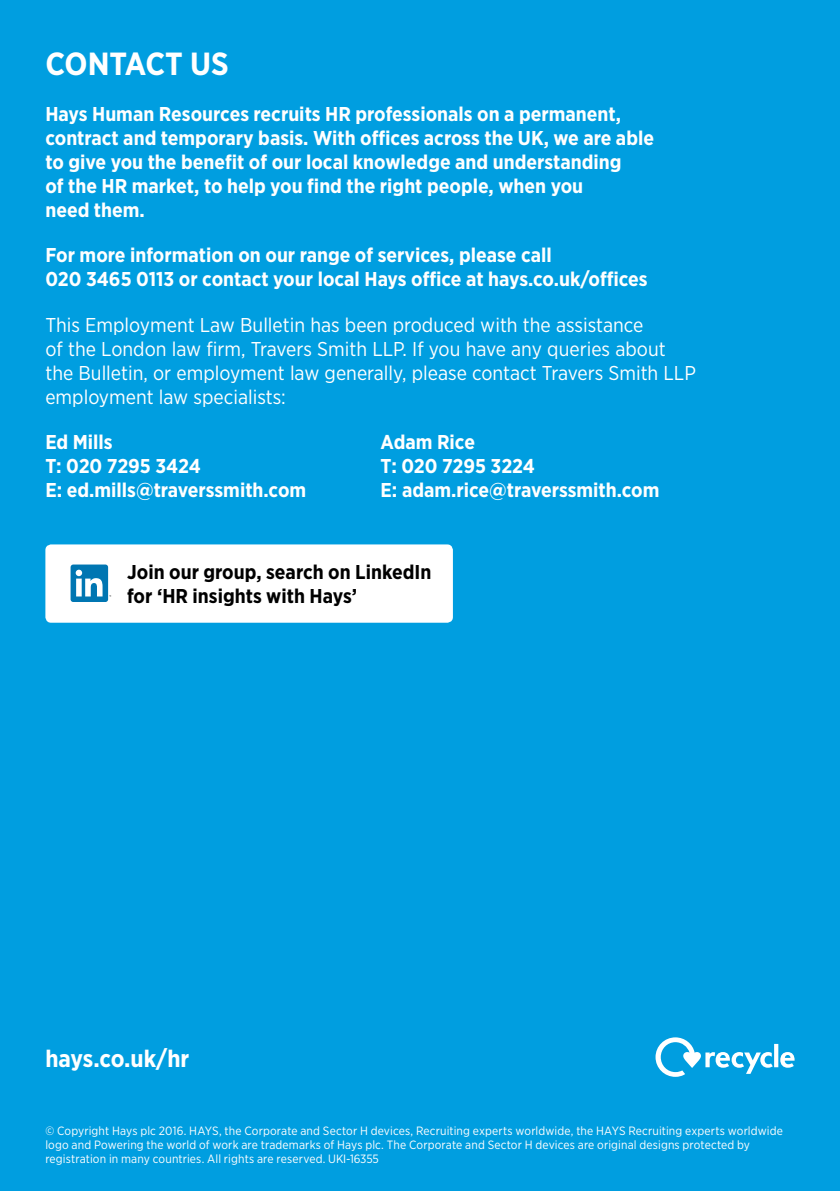
<style>
.page{position:relative;width:840px;height:1191px;background:#fff}
.page>*{position:absolute;margin:0;border:0;box-sizing:border-box;transform-origin:0 0}
.t1{font:700 32px "Gotham Narrow";color:#fff}
.t2{font:700 24px "Gotham Narrow";letter-spacing:-.005em;color:#fff}
.t3{font:700 20px/24px "Gotham Narrow";color:#fff}
.t4{font:20px/24px "Gotham Narrow";color:#fff}
.t5{font:700 20px/24px "Gotham Narrow";color:#000}
.t6{font:12px/14px "Gotham Narrow";letter-spacing:.01em;color:#fff}
</style>
<div class="page">
<div style="left:0;top:0;width:839px;height:1191px;background:#009ee0"></div>
<svg style="left:655px;top:1037px;width:139px;height:39px"></svg>
<div style="left:45px;top:544px;width:407px;height:78px;background:#fff;border-radius:6px"></div>
<div style="left:70px;top:564px;width:38px;height:37px;background:#0076b2;border-radius:3px"></div>
<svg style="left:76px;top:569px;width:26px;height:27px"></svg>
<h1 class="t1" style="left:45px;top:43px;width:185px">CONTACT US</h1>
<p class="t3" style="left:45px;top:101px;width:610px">Hays Human Resources recruits HR professionals on a permanent, contract and temporary basis. With offices across the UK, we are able to give you the benefit of our local knowledge and understanding<br>of the HR market, to help you find the right people, when you<br>need them.</p>
<p class="t3" style="left:45px;top:243px;width:603px">For more information on our range of services, please call<br>020 3465 0113 or contact your local Hays office at hays.co.uk/offices</p>
<p class="t4" style="left:45px;top:312px;width:651px">This Employment Law Bulletin has been produced with the assistance<br>of the London law firm, Travers Smith LLP. If you have any queries about the Bulletin, or employment law generally, please contact Travers Smith LLP employment law specialists:</p>
<p class="t3" style="left:45px;top:430px;width:262px">Ed Mills<br>T: 020 7295 3424<br>E: ed.mills@traverssmith.com</p>
<p class="t3" style="left:380px;top:430px;width:280px">Adam Rice<br>T: 020 7295 3224<br>E: adam.rice@traverssmith.com</p>
<p class="t5" style="left:127px;top:560px;width:305px">Join our group, search on LinkedIn for ‘HR insights with Hays’</p>
<p class="t2" style="left:45px;top:1043px;width:145px">hays.co.uk/hr</p>
<p class="t6" style="left:45px;top:1123px;width:738px">© Copyright Hays plc 2016. HAYS, the Corporate and Sector H devices, Recruiting experts worldwide, the HAYS Recruiting experts worldwide logo and Powering the world of work are trademarks of Hays plc. The Corporate and Sector H devices are original designs protected by registration in many countries. All rights are reserved. UKI-16355</p>
</div>
